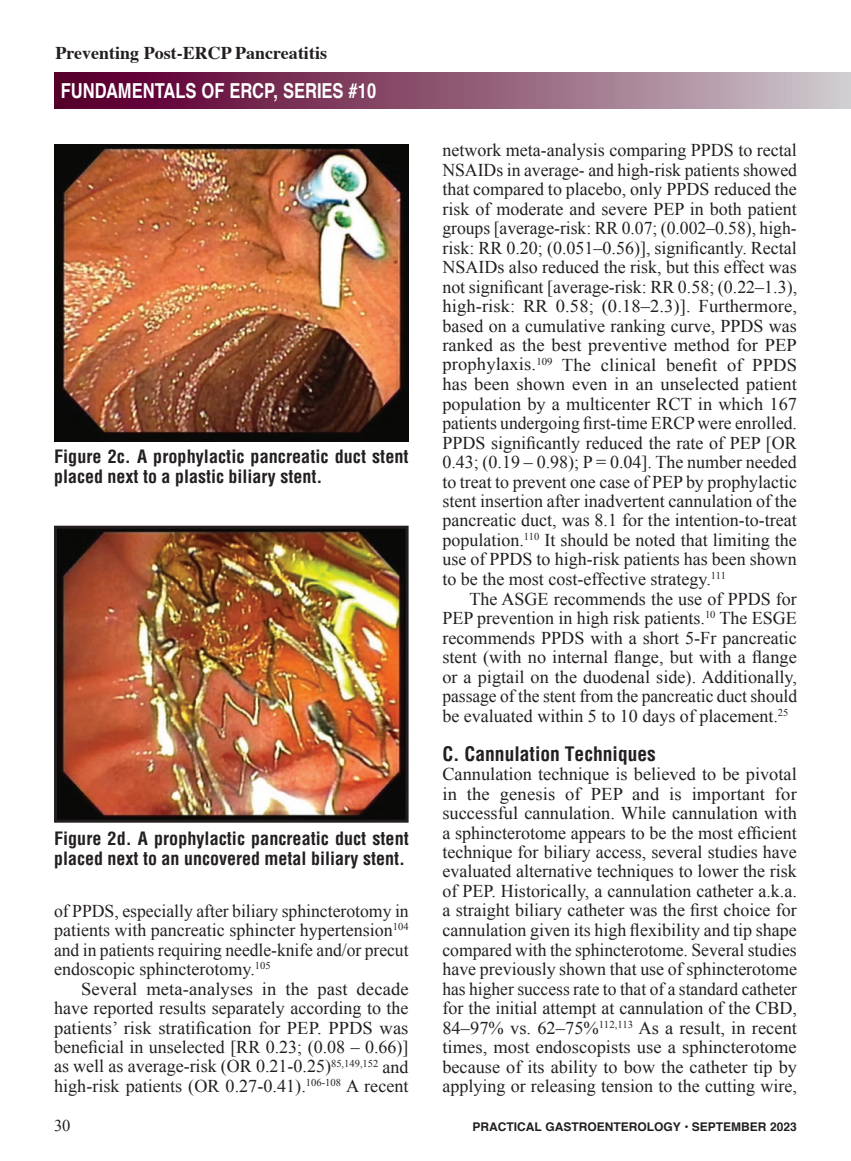
<style>
.page{position:relative;width:851px;height:1161px;background:#fff}
.page>*{position:absolute;margin:0;border:0;box-sizing:border-box;transform-origin:0 0}
.t1{font:700 20.7px "Helvetica";color:#fff;scale:.8 1}
.A_Subhead_first_line_only{font:700 condensed 19.5px "Helvetica LT Std";color:#231f20}
.A_Body_Copy{font:18px/19.5px "Times New Roman";color:#231f20;text-align:justify}
.A_Body_Copy-1st_P{font:18px/19.5px "Times New Roman";color:#231f20;text-align:justify}
.A_Figure_Bold{font:700 condensed 18px/19.5px "Helvetica LT Std";color:#231f20}
.t2{font:700 18px "Times";color:#231f20}
.t3{font:16.5px "Times New Roman";color:#231f20}
.t4{font:700 12px "Helvetica";color:#231f20}
</style>
<div class="page">
<div style="left:54px;top:73px;width:796px;height:35px;background:linear-gradient(to right,#540023,#ccc6c9)"></div>
<img style="left:58px;top:530px;width:346px;height:289px">
<div style="left:54px;top:526px;width:354px;height:297px;border:3px solid #231f20"></div>
<img style="left:54px;top:144px;width:354px;height:297px">
<p class="t2" style="left:56px;top:35px;width:273px">Preventing Post-ERCP Pancreatitis</p>
<p class="t1" style="left:61px;top:74px;width:396px">FUNDAMENTALS OF ERCP, SERIES #10</p>
<p class="A_Figure_Bold" style="left:54px;top:447px;width:356px">Figure 2c. A prophylactic pancreatic duct stent placed next to a plastic biliary stent.</p>
<p class="A_Figure_Bold" style="left:54px;top:829px;width:356px">Figure 2d. A prophylactic pancreatic duct stent placed next to an uncovered metal biliary stent.</p>
<p class="A_Body_Copy-1st_P" style="left:54px;top:900px;width:356px">of PPDS, especially after biliary sphincterotomy in patients with pancreatic sphincter hypertension<sup>104 </sup>and in patients requiring needle-knife and/or precut endoscopic sphincterotomy.<sup>105</sup></p>
<p class="A_Body_Copy" style="left:54px;top:978px;width:356px;text-indent:27px">Several meta-analyses in the past decade have reported results separately according to the patients’ risk stratification for PEP. PPDS was beneficial in unselected [RR 0.23; (0.08 – 0.66)] as well as average-risk (OR 0.21-0.25)<sup>85,149,152</sup> and high-risk patients (OR 0.27-0.41).<sup>106-108</sup> A recent</p>
<p class="A_Body_Copy" style="left:442px;top:140px;width:356px">network meta-analysis comparing PPDS to rectal NSAIDs in average- and high-risk patients showed that compared to placebo, only PPDS reduced the risk of moderate and severe PEP in both patient groups [average-risk: RR 0.07; (0.002–0.58), high&shy;risk: RR 0.20; (0.051–0.56)], significantly. Rectal NSAIDs also reduced the risk, but this effect was not significant [average-risk: RR 0.58; (0.22–1.3), high-risk: RR 0.58; (0.18–2.3)]. Furthermore, based on a cumulative ranking curve, PPDS was ranked as the best preventive method for PEP prophylaxis.<sup>109</sup> The clinical benefit of PPDS has been shown even in an unselected patient population by a multicenter RCT in which 167 patients undergoing first-time ERCP were enrolled.<br>PPDS significantly reduced the rate of PEP [OR 0.43; (0.19 – 0.98); P = 0.04]. The number needed to treat to prevent one case of PEP by prophylactic stent insertion after inadvertent cannulation of the pancreatic duct, was 8.1 for the intention-to-treat population.<sup>110</sup> It should be noted that limiting the use of PPDS to high-risk patients has been shown to be the most cost-effective strategy.<sup>111</sup></p>
<p class="A_Body_Copy" style="left:442px;top:588px;width:356px;text-indent:27px">The ASGE recommends the use of PPDS for PEP prevention in high risk patients.<sup>10</sup> The ESGE recommends PPDS with a short 5-Fr pancreatic stent (with no internal flange, but with a flange or a pigtail on the duodenal side). Additionally, passage of the stent from the pancreatic duct should be evaluated within 5 to 10 days of placement.<sup>25</sup></p>
<p class="A_Subhead_first_line_only" style="left:442px;top:741px;width:215px">C. Cannulation Techniques</p>
<p class="A_Body_Copy-1st_P" style="left:442px;top:764px;width:356px">Cannulation technique is believed to be pivotal in the genesis of PEP and is important for successful cannulation. While cannulation with a sphincterotome appears to be the most efficient technique for biliary access, several studies have evaluated alternative techniques to lower the risk of PEP. Historically, a cannulation catheter a.k.a. a straight biliary catheter was the first choice for cannulation given its high flexibility and tip shape compared with the sphincterotome. Several studies have previously shown that use of sphincterotome has higher success rate to that of a standard catheter for the initial attempt at cannulation of the CBD, 84–97% vs. 62–75%<sup>112,113</sup> As a result, in recent times, most endoscopists use a sphincterotome because of its ability to bow the catheter tip by applying or releasing tension to the cutting wire,</p>
<p class="t3" style="left:54px;top:1114px;width:18px">30</p>
<p class="t4" style="left:472px;top:1117px;width:326px">PRACTICAL GASTROENTEROLOGY • SEPTEMBER 2023</p>
</div>
